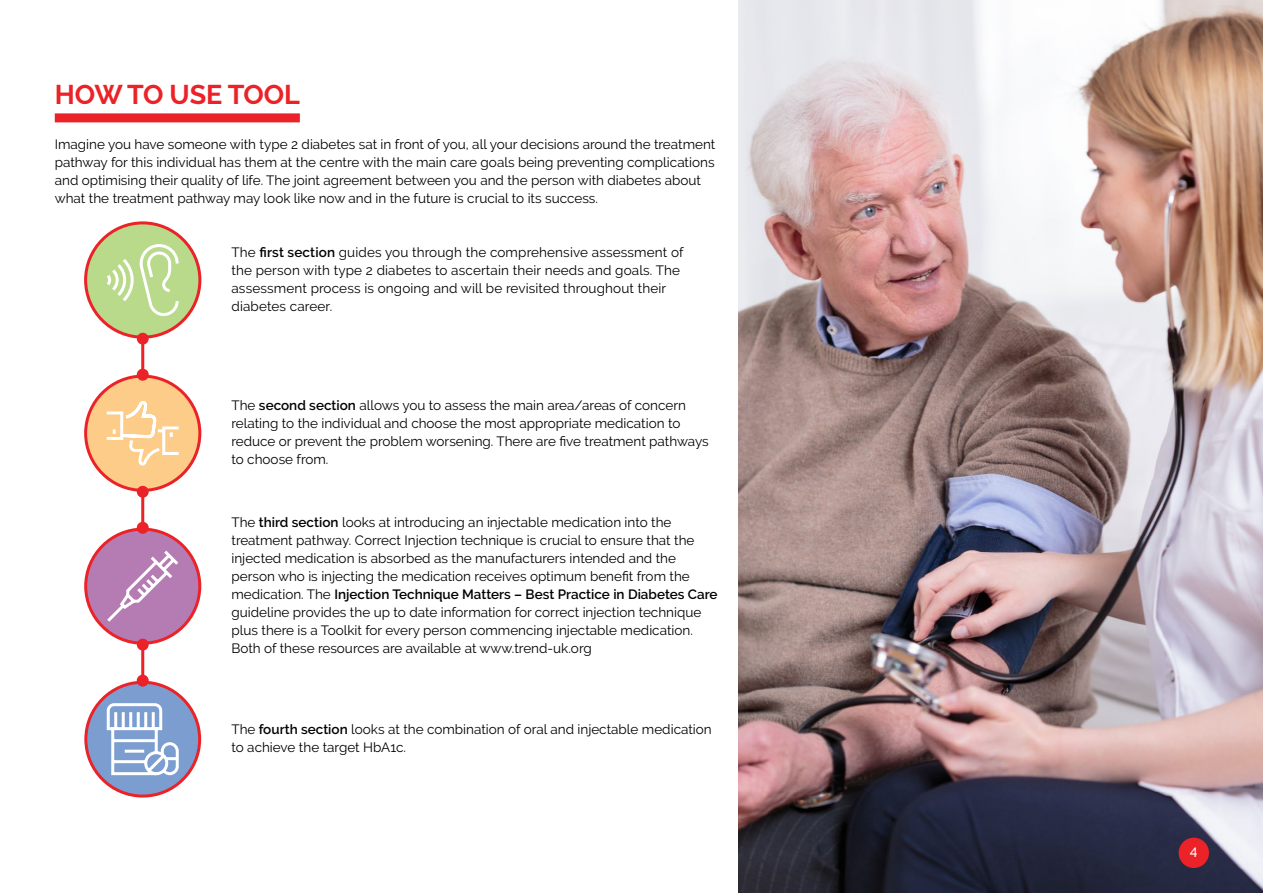
<style>
.page{position:relative;width:1263px;height:893px;background:#fff}
.page>*{position:absolute;margin:0;border:0;box-sizing:border-box;transform-origin:0 0}
.t1{font:700 27px "Raleway";letter-spacing:-.005em;color:#eb2227}
.t2{font:13.5px/18px "Raleway";color:#000}
.t3{font:500 13.5px "Raleway";color:#fff}
.s1{font-weight:600}
</style>
<div class="page">
<img style="left:738px;top:0;width:525px;height:893px">
<div style="left:1178px;top:838px;width:31px;height:30px;background:#eb2227;border-radius:50%"></div>
<div style="left:55px;top:113px;width:245px;height:9px;background:#eb2227"></div>
<div style="left:86px;top:223px;width:114px;height:114px;background:#b9da8a;border-radius:50%"></div>
<svg style="left:86px;top:376px;width:114px;height:114px;fill:#fccc88"></svg>
<svg style="left:86px;top:529px;width:114px;height:114px;fill:#b47cb2"></svg>
<div style="left:86px;top:682px;width:114px;height:114px;background:#7b9dd0;border-radius:50%"></div>
<div style="left:84px;top:681px;width:117px;height:117px;border:3px solid #eb2227;border-radius:50%"></div>
<hr style="left:141px;top:645px;width:3px;height:36px;background:#eb2227">
<div style="left:137px;top:675px;width:12px;height:12px;background:#eb2227;border-radius:50%"></div>
<svg style="left:106px;top:703px;width:73px;height:73px"></svg>
<svg style="left:104px;top:221px;width:78px;height:450px"></svg>
<h1 class="t1" style="left:55px;top:79px;width:247px">HOW TO USE TOOL</h1>
<p class="t2" style="left:55px;top:136px;width:662px">Imagine you have someone with type 2 diabetes sat in front of you, all your decisions around the treatment pathway for this individual has them at the centre with the main care goals being preventing complications and optimising their quality of life. The joint agreement between you and the person with diabetes about what the treatment pathway may look like now and in the future is crucial to its success.</p>
<p class="t2" style="left:231px;top:244px;width:453px">The <span class="s1">first section</span> guides you through the comprehensive assessment of the person with type 2 diabetes to ascertain their needs and goals. The assessment process is ongoing and will be revisited throughout their diabetes career.</p>
<p class="t2" style="left:231px;top:397px;width:479px">The <span class="s1">second section</span> allows you to assess the main area/areas of concern relating to the individual and choose the most appropriate medication to reduce or prevent the problem worsening. There are five treatment pathways to choose from.</p>
<p class="t2" style="left:231px;top:514px;width:487px">The <span class="s1">third section</span> looks at introducing an injectable medication into the treatment pathway. Correct Injection technique is crucial to ensure that the injected medication is absorbed as the manufacturers intended and the person who is injecting the medication receives optimum benefit from the medication. The <span class="s1">Injection Technique Matters – Best Practice in Diabetes Care </span>guideline provides the up to date information for correct injection technique plus there is a Toolkit for every person commencing injectable medication.<br>Both of these resources are available at www.trend-uk.org</p>
<p class="t2" style="left:231px;top:721px;width:482px">The <span class="s1">fourth section</span> looks at the combination of oral and injectable medication to achieve the target HbA1c.</p>
<p class="t3" style="left:1190px;top:844px;width:9px">4</p>
</div>
